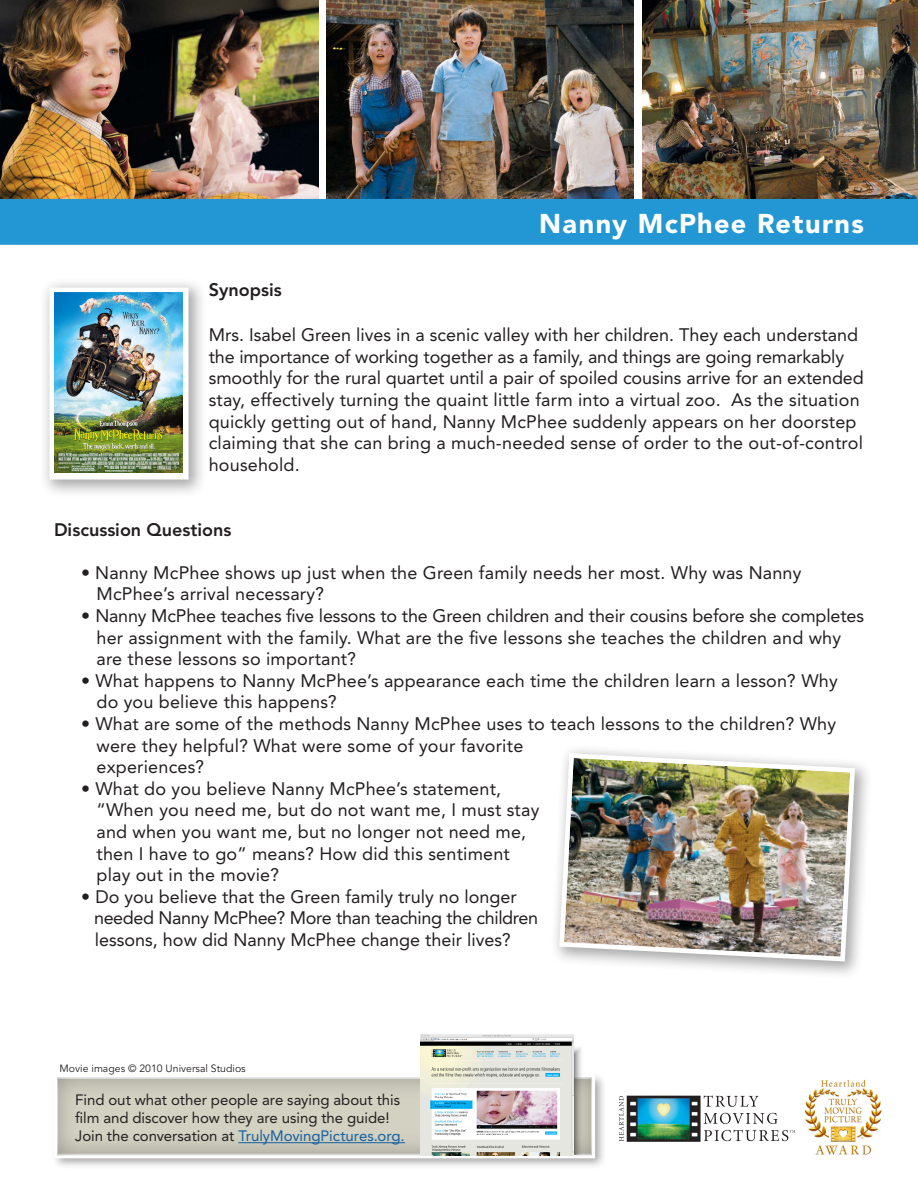
<style>
.page{position:relative;width:918px;height:1188px;background:#fff}
.page>*{position:absolute;margin:0;border:0;box-sizing:border-box;transform-origin:0 0}
.t1{font:900 27px "Avenir LT Std";letter-spacing:.05em;color:#fff}
.Bold_Copy{font:18px/21.6px "Avenir LT Std";letter-spacing:.01em;color:#231f20}
.Bold_Copy-2{font:18px "Avenir LT Std";letter-spacing:-.01em;color:#231f20}
.Bold_Copy-3{font:18px "Avenir LT Std";letter-spacing:-.02em;color:#231f20}
.Bold_Copy-4{font:800 18px "Avenir LT Std";color:#231f20}
.Basic_Copy{font:15px/18px "Avenir LT Std";letter-spacing:-.005em;color:#231f20}
.t2{font:10.5px "Avenir LT Std";color:#231f20}
.s1{color:#15609f}
</style>
<div class="page">
<img style="left:627px;top:1095px;width:74px;height:47px">
<svg style="left:704px;top:1095px;width:55px;height:12px"></svg>
<svg style="left:704px;top:1113px;width:74px;height:11px"></svg>
<svg style="left:704px;top:1130px;width:91px;height:11px"></svg>
<svg style="left:619px;top:1096px;width:5px;height:45px"></svg>
<img style="left:804px;top:1079px;width:78px;height:76px">
<div style="left:52px;top:1072px;width:555px;height:98px;background:#231f20;opacity:.4"></div>
<svg style="left:52px;top:1073px;width:545px;height:87px;background:#d0cfc4"></svg>
<svg style="left:574px;top:1047px;width:10px;height:108px"></svg>
<img style="left:421px;top:1035px;width:153px;height:120px">
<div style="left:40px;top:278px;width:167px;height:220px;background:#231f20;opacity:.4"></div>
<img style="left:47px;top:285px;width:144px;height:197px">
<div style="left:550px;top:744px;width:323px;height:236px;background:#231f20;opacity:.4"></div>
<img style="left:557px;top:751px;width:300px;height:213px">
<img style="left:642px;top:0;width:276px;height:199px">
<img style="left:327px;top:0;width:307px;height:199px">
<img style="left:1px;top:0;width:318px;height:199px">
<div style="left:1px;top:200px;width:917px;height:44px;background:#2397d4"></div>
<div style="left:0;top:199px;width:918px;height:46px;border:2px solid #2697d3"></div>
<p class="t1" style="left:539px;top:207px;width:326px">Nanny McPhee Returns</p>
<p class="t1" style="left:678px;top:207px;width:188px">A BUG’S LIFE</p>
<p class="Bold_Copy-4" style="left:209px;top:279px;width:74px">Synopsis</p>
<p class="Bold_Copy" style="left:209px;top:324px;width:657px">Mrs. Isabel Green lives in a scenic valley with her children. They each understand the importance of working together as a family, and things are going remarkably smoothly for the rural quartet until a pair of spoiled cousins arrive for an extended stay, effectively turning the quaint little farm into a virtual zoo. As the situation quickly getting out of hand, Nanny McPhee suddenly appears on her doorstep claiming that she can bring a much-needed sense of order to the out-of-control household.</p>
<p class="Bold_Copy-4" style="left:54px;top:519px;width:179px">Discussion Questions</p>
<p class="Bold_Copy" style="left:81px;top:562px;width:722px">• Nanny McPhee shows up just when the Green family needs her most. Why was Nanny</p>
<p class="Bold_Copy" style="left:97px;top:584px;width:229px">McPhee’s arrival necessary?</p>
<p class="Bold_Copy-2" style="left:81px;top:605px;width:785px">• Nanny McPhee teaches five lessons to the Green children and their cousins before she completes</p>
<p class="Bold_Copy" style="left:97px;top:627px;width:746px">her assignment with the family. What are the five lessons she teaches the children and why</p>
<p class="Bold_Copy" style="left:97px;top:648px;width:261px">are these lessons so important?</p>
<p class="Bold_Copy" style="left:81px;top:670px;width:758px">• What happens to Nanny McPhee’s appearance each time the children learn a lesson? Why</p>
<p class="Bold_Copy" style="left:97px;top:692px;width:242px">do you believe this happens?</p>
<p class="Bold_Copy" style="left:81px;top:713px;width:757px">• What are some of the methods Nanny McPhee uses to teach lessons to the children? Why</p>
<p class="Bold_Copy" style="left:97px;top:735px;width:428px">were they helpful? What were some of your favorite</p>
<p class="Bold_Copy" style="left:97px;top:756px;width:109px">experiences?</p>
<p class="Bold_Copy" style="left:81px;top:778px;width:422px">• What do you believe Nanny McPhee’s statement,</p>
<p class="Bold_Copy" style="left:97px;top:800px;width:444px">“When you need me, but do not want me, I must stay</p>
<p class="Bold_Copy" style="left:97px;top:821px;width:431px">and when you want me, but no longer not need me,</p>
<p class="Bold_Copy" style="left:97px;top:843px;width:415px">then I have to go” means? How did this sentiment</p>
<p class="Bold_Copy" style="left:97px;top:864px;width:184px">play out in the movie?</p>
<p class="Bold_Copy" style="left:81px;top:886px;width:437px">• Do you believe that the Green family truly no longer</p>
<p class="Bold_Copy-3" style="left:94px;top:908px;width:446px">needed Nanny McPhee? More than teaching the children</p>
<p class="Bold_Copy" style="left:95px;top:929px;width:417px">lessons, how did Nanny McPhee change their lives?</p>
<p class="t2" style="left:60px;top:1063px;width:188px">Movie images © 2010 Universal Studios</p>
<p class="Basic_Copy" style="left:75px;top:1091px;width:331px">Find out what other people are saying about this film and discover how they are using the guide!<br>Join the conversation at <span class="s1">TrulyMovingPictures.org.</span></p>
</div>
